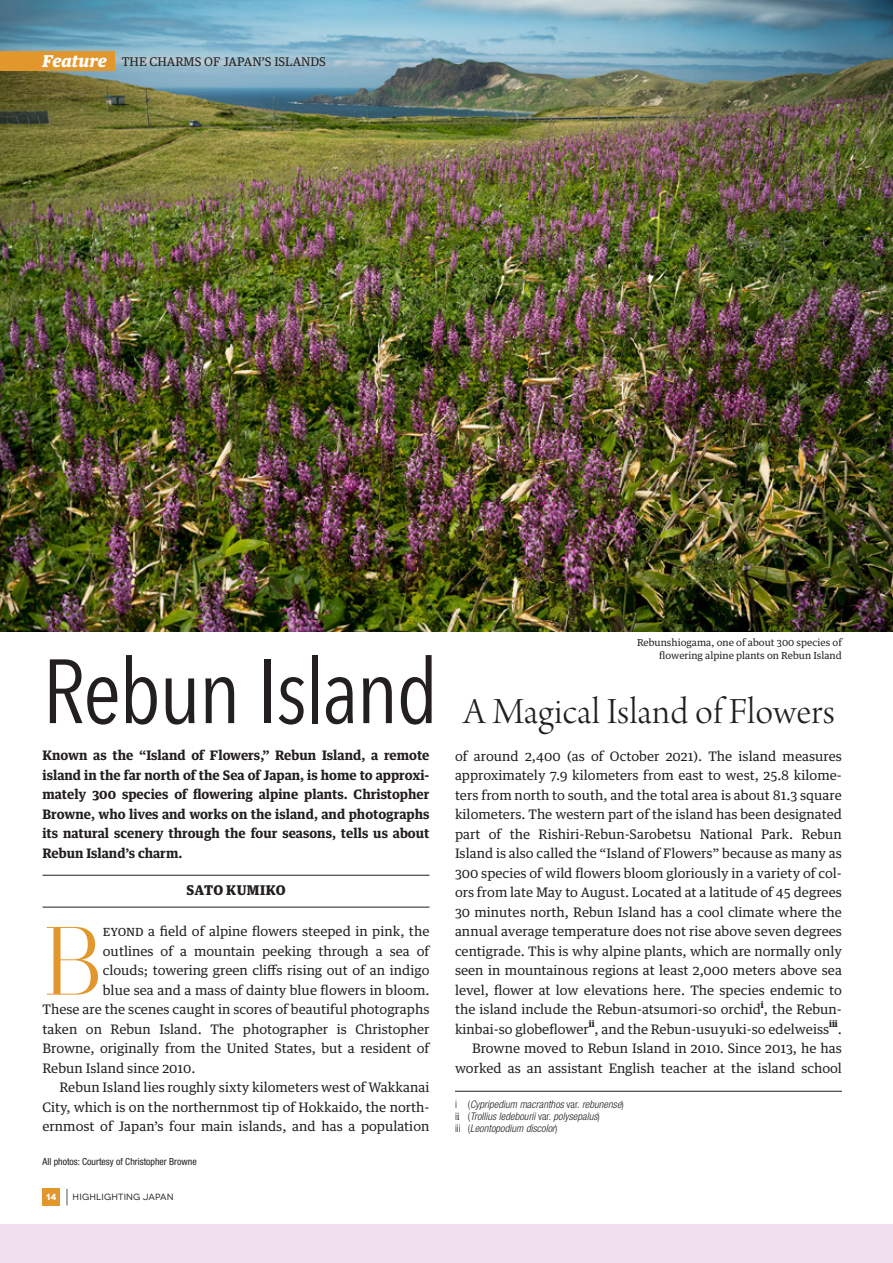
<style>
.page{position:relative;width:893px;height:1263px;background:#fff}
.page>*{position:absolute;margin:0;border:0;box-sizing:border-box;transform-origin:0 0}
.t1{font:300 96.75px "Prumo Display";color:#e2972d}
.t2{font:90px "Avenir Next Condensed";letter-spacing:-.025em;color:#231f20}
.t3{font:39px "Arno Pro Light Display";letter-spacing:.01em;color:#231f20}
.t4{font:300 19.5px "Novecentowide";color:#231f20}
.t5{font:900 13.5px "Guardian Text Egyp";letter-spacing:.03em;color:#231f20}
.t6{font:13.2px/19.5px "Guardian Text Egyp";color:#231f20;text-align:justify}
.t7{font:700 13.2px/19.5px "Guardian Text Egyp";color:#231f20;text-align:justify}
.t8{font:12px "Guardian Text Egyp";color:#231f20}
.t9{font:italic 300 condensed 10.5px/12px "Helvetica Neue LT Pro";letter-spacing:.005em;color:#231f20}
.t10{font:9.75px/13.5px "Guardian Text Egyp";color:#231f20;text-align:right}
.t11{font:condensed 9.75px "Helvetica Neue LT Pro";color:#231f20}
.t12{font:9px "Novecentowide";letter-spacing:.02em;color:#231f20}
.t13{font:700 9px "Novecentowide";color:#fff}
.t14{font:900 8.7px "Guardian Text Egyp";color:#231f20}
.s1{font-weight:900;font-style:italic;font-size:16.5px;color:#fff}
.s2{font-style:normal}
.s3{font-family:"Koz Min Pr 6 N";font-weight:400;font-style:normal;font-stretch:normal}
</style>
<div class="page">
<div style="left:0;top:1225px;width:893px;height:38px;background:#f0e0ed"></div>
<img style="left:0;top:0;width:893px;height:631px">
<div style="left:0;top:51px;width:115px;height:20px;background:#e2972d"></div>
<div style="left:43px;top:1188px;width:17px;height:18px;background:#e2972d"></div>
<hr style="left:455px;top:1091px;width:387px;height:1px;background:#231f20">
<hr style="left:43px;top:875px;width:386px;height:1px;background:#231f20">
<hr style="left:43px;top:907px;width:386px;height:1px;background:#231f20">
<p class="t8" style="left:43px;top:52px;width:285px"><span class="s1">Feature</span> THE CHARMS OF JAPAN’S ISLANDS</p>
<h2 class="t2" style="left:43px;top:615px;width:397px">Rebun Island</h2>
<p class="t7" style="left:43px;top:744px;width:388px">Known as the “Island of Flowers,” Rebun Island, a remote island in the far north of the Sea of Japan, is home to approxi&shy;mately 300 species of flowering alpine plants. Christopher Browne, who lives and works on the island, and photographs its natural scenery through the four seasons, tells us about Rebun Island’s charm.</p>
<p class="t5" style="left:186px;top:879px;width:101px">SATO KUMIKO</p>
<h1 class="t1" style="left:43px;top:904px;width:62px">B</h1>
<p class="t6" style="left:103px;top:920px;width:328px">eyond a field of alpine flowers steeped in pink, the</p>
<p class="t6" style="left:103px;top:940px;width:328px">outlines of a mountain peeking through a sea of</p>
<p class="t6" style="left:103px;top:959px;width:328px">clouds; towering green cliffs rising out of an indigo</p>
<p class="t6" style="left:103px;top:979px;width:328px">blue sea and a mass of dainty blue flowers in bloom.</p>
<p class="t6" style="left:43px;top:998px;width:388px">These are the scenes caught in scores of beautiful photographs</p>
<p class="t6" style="left:43px;top:1018px;width:388px">taken on Rebun Island. The photographer is Christopher</p>
<p class="t6" style="left:43px;top:1037px;width:388px">Browne, originally from the United States, but a resident of</p>
<p class="t6" style="left:43px;top:1057px;width:154px">Rebun Island since 2010.</p>
<p class="t6" style="left:60px;top:1076px;width:371px">Rebun Island lies roughly sixty kilometers west of Wakkanai</p>
<p class="t6" style="left:43px;top:1096px;width:388px">City, which is on the northernmost tip of Hokkaido, the north-</p>
<p class="t6" style="left:43px;top:1115px;width:388px">ernmost of Japan’s four main islands, and has a population</p>
<p class="t11" style="left:43px;top:1156px;width:156px">All photos: Courtesy of Christopher Browne</p>
<h3 class="t4" style="left:65px;top:1186px;width:6px">|</h3>
<p class="t13" style="left:46px;top:1191px;width:12px">14</p>
<p class="t12" style="left:73px;top:1192px;width:103px">HIGHLIGHTING JAPAN</p>
<p class="t10" style="left:637px;top:634px;width:206px">Rebunshiogama, one of about 300 species of flowering alpine plants on Rebun Island</p>
<h3 class="t3" style="left:464px;top:690px;width:373px">A Magical Island of Flowers</h3>
<p class="t6" style="left:455px;top:745px;width:388px">of around 2,400 (as of October 2021). The island measures approximately 7.9 kilometers from east to west, 25.8 kilome&shy;ters from north to south, and the total area is about 81.3 square kilometers. The western part of the island has been designated part of the Rishiri-Rebun-Sarobetsu National Park. Rebun Island is also called the “Island of Flowers” because as many as 300 species of wild flowers bloom gloriously in a variety of col&shy;ors from late May to August. Located at a latitude of 45 degrees 30 minutes north, Rebun Island has a cool climate where the annual average temperature does not rise above seven degrees centigrade. This is why alpine plants, which are normally only seen in mountainous regions at least 2,000 meters above sea level, flower at low elevations here. The species endemic to the island include the Rebun-atsumori-so orchid , the Rebun-</p>
<p class="t14" style="left:761px;top:997px;width:4px">i</p>
<p class="t6" style="left:455px;top:1018px;width:376px">kinbai-so globeflower , and the Rebun-usuyuki-so edelweiss</p>
<p class="t14" style="left:589px;top:1017px;width:7px">ii</p>
<p class="t14" style="left:829px;top:1017px;width:10px">iii</p>
<p class="t6" style="left:455px;top:1018px;width:388px;text-align:right">.<br>Browne moved to Rebun Island in 2010. Since 2013, he has worked as an assistant English teacher at the island school</p>
<p class="t9" style="left:455px;top:1098px;width:170px"><span class="s2">i (</span>Cypripedium macranthos <span class="s2">var.</span> rebunense<span class="s2">) i</span><span class="s3">i</span> <span class="s2">(</span>Trollius ledebourii <span class="s2">var.</span> polysepalus<span class="s2">)<br>iii (</span>Leontopodium discolor<span class="s2">)</span></p>
</div>
